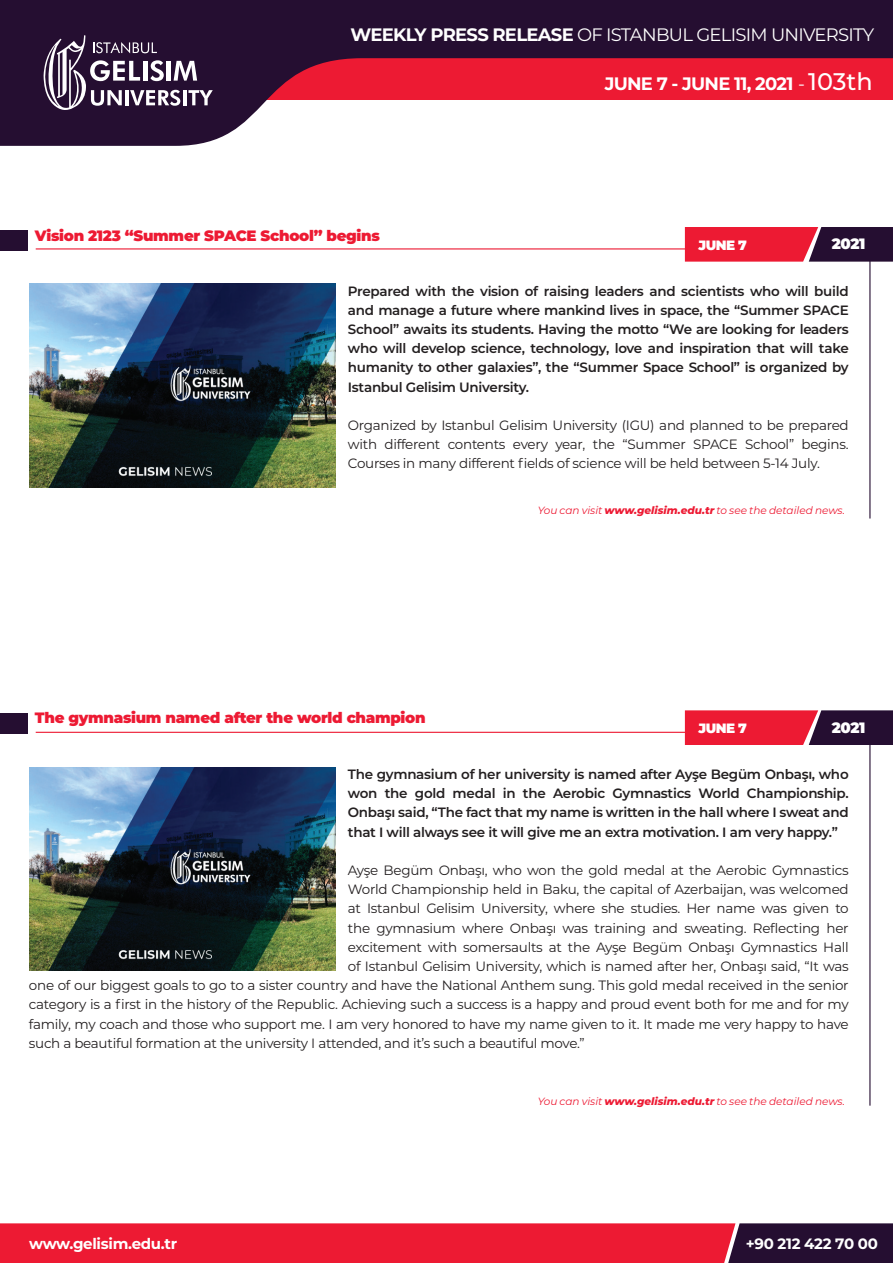
<style>
.page{position:relative;width:893px;height:1263px;background:#fff}
.page>*{position:absolute;margin:0;border:0;box-sizing:border-box;transform-origin:0 0}
.t1{font:18px "Montserrat";letter-spacing:-.04em;color:#fff}
.t2{font:700 18px "Montserrat";letter-spacing:-.04em;color:#fff}
.t3{font:900 15px "Montserrat";letter-spacing:-.02em;color:#ed1a33}
.t4{font:700 15px "Montserrat";letter-spacing:-.02em;color:#fff}
.t5{font:900 15px "Montserrat";letter-spacing:-.02em;color:#fff}
.t6{font:13.5px/19.2px "Montserrat";letter-spacing:-.02em;color:#231f20;text-align:justify}
.t7{font:600 13.5px/19.2px "Montserrat";letter-spacing:-.02em;color:#231f20;text-align:justify}
.t8{font:900 13.5px "Montserrat";letter-spacing:-.04em;color:#fff}
.t9{font:italic 10.5px "Montserrat";color:#ed1a33}
.s1{font-weight:700}
.s2{font-weight:400}
.s3{font-weight:500;font-size:24px}
.s4{font-weight:800}
</style>
<div class="page">
<svg style="left:0;top:0;width:893px;height:146px;fill:#250e31"></svg>
<svg style="left:0;top:1223px;width:893px;height:40px;background:#c91b35"></svg>
<svg style="left:40px;top:35px;width:173px;height:76px"></svg>
<hr style="left:869px;top:257px;width:1px;height:261px;background:#250e31">
<hr style="left:869px;top:740px;width:1px;height:366px;background:#250e31">
<img style="left:30px;top:284px;width:305px;height:204px">
<img style="left:30px;top:767px;width:305px;height:204px">
<hr style="left:36px;top:248px;width:679px;height:1px;background:#ed1a33">
<hr style="left:36px;top:732px;width:679px;height:1px;background:#ed1a33">
<div style="left:0;top:230px;width:28px;height:21px;background:#250e31"></div>
<div style="left:0;top:713px;width:28px;height:21px;background:#250e31"></div>
<svg style="left:685px;top:227px;width:208px;height:35px;background:#a31c38"></svg>
<svg style="left:685px;top:710px;width:208px;height:35px;background:#a31c38"></svg>
<h1 class="t1" style="left:350px;top:22px;width:525px"><span class="s1">WEEKLY PRESS RELEASE</span> OF ISTANBUL GELISIM UNIVERSITY</h1>
<p class="t3" style="left:35px;top:225px;width:346px">Vision 2123 “Summer SPACE School” begins</p>
<h1 class="t2" style="left:605px;top:70px;width:270px">JUNE 7 - JUNE 11, 2021 <span class="s2">-</span> <span class="s3">103th</span></h1>
<p class="t8" style="left:699px;top:235px;width:50px">JUNE 7</p>
<p class="t5" style="left:832px;top:233px;width:35px">2021</p>
<p class="t7" style="left:348px;top:281px;width:502px">Prepared with the vision of raising leaders and scientists who will build and manage a future where mankind lives in space, the “Summer SPACE School” awaits its students. Having the motto “We are looking for leaders who will develop science, technology, love and inspiration that will take humanity to other galaxies”, the “Summer Space School” is organized by Istanbul Gelisim University.</p>
<p class="t6" style="left:348px;top:415px;width:502px">Organized by Istanbul Gelisim University (IGU) and planned to be prepared with different contents every year, the “Summer SPACE School” begins.<br>Courses in many different fields of science will be held between 5-14 July.</p>
<p class="t3" style="left:35px;top:707px;width:392px">The gymnasium named after the world champion</p>
<p class="t9" style="left:538px;top:503px;width:309px">You can visit <span class="s4">www.gelisim.edu.tr</span> to see the detailed news.</p>
<p class="t8" style="left:699px;top:718px;width:50px">JUNE 7</p>
<p class="t5" style="left:832px;top:716px;width:35px">2021</p>
<p class="t7" style="left:348px;top:764px;width:502px">The gymnasium of her university is named after Ayşe Begüm Onbaşı, who won the gold medal in the Aerobic Gymnastics World Championship.<br>Onbaşı said, “The fact that my name is written in the hall where I sweat and that I will always see it will give me an extra motivation. I am very happy.”</p>
<p class="t6" style="left:348px;top:860px;width:502px">Ayşe Begüm Onbaşı, who won the gold medal at the Aerobic Gymnastics</p>
<p class="t6" style="left:348px;top:879px;width:502px">World Championship held in Baku, the capital of Azerbaijan, was welcomed</p>
<p class="t6" style="left:348px;top:898px;width:502px">at Istanbul Gelisim University, where she studies. Her name was given to</p>
<p class="t6" style="left:348px;top:918px;width:502px">the gymnasium where Onbaşı was training and sweating. Reflecting her</p>
<p class="t6" style="left:348px;top:937px;width:502px">excitement with somersaults at the Ayşe Begüm Onbaşı Gymnastics Hall</p>
<p class="t6" style="left:348px;top:956px;width:502px">of Istanbul Gelisim University, which is named after her, Onbaşı said, “It was</p>
<p class="t6" style="left:29px;top:975px;width:821px">one of our biggest goals to go to a sister country and have the National Anthem sung. This gold medal received in the senior</p>
<p class="t6" style="left:29px;top:994px;width:821px">category is a first in the history of the Republic. Achieving such a success is a happy and proud event both for me and for my</p>
<p class="t6" style="left:29px;top:1014px;width:821px">family, my coach and those who support me. I am very honored to have my name given to it. It made me very happy to have</p>
<p class="t6" style="left:29px;top:1033px;width:557px">such a beautiful formation at the university I attended, and it’s such a beautiful move.”</p>
<p class="t9" style="left:538px;top:1094px;width:309px">You can visit <span class="s4">www.gelisim.edu.tr</span> to see the detailed news.</p>
<p class="t4" style="left:29px;top:1233px;width:150px">www.gelisim.edu.tr</p>
<p class="t4" style="left:746px;top:1233px;width:134px">+90 212 422 70 00</p>
</div>
